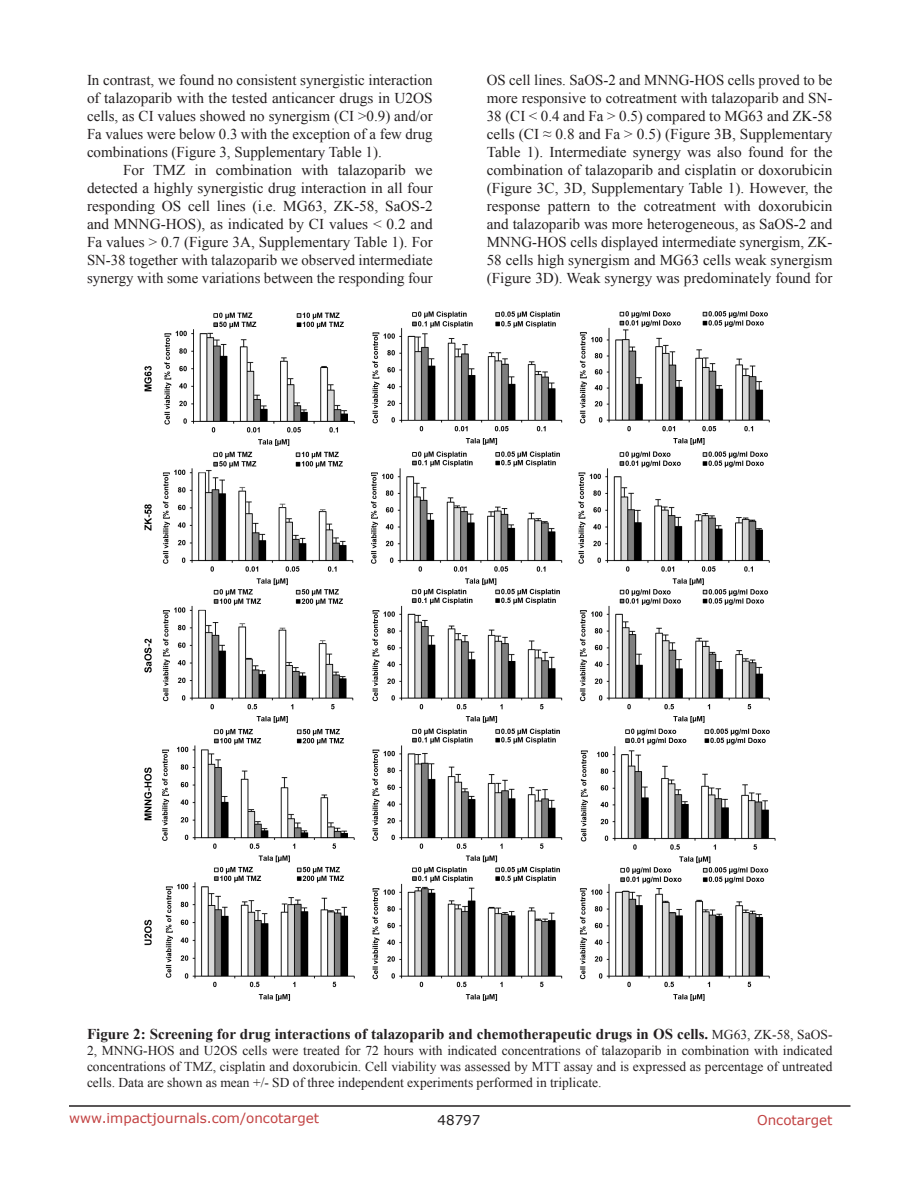
<style>
.page{position:relative;width:918px;height:1188px;background:#fff}
.page>*{position:absolute;margin:0;border:0;box-sizing:border-box;transform-origin:0 0}
.BodyText{font:15px/18px "Times New Roman";color:#231f20;text-align:justify}
.figuretext{font:700 15px "Times New Roman";color:#231f20}
.figuretext-2{font:13.5px/16.2px "Times New Roman";color:#231f20;text-align:justify}
.t1{font:13.5px "Verdana";color:#c24141}
.t2{font:13.5px "Verdana";color:#231f20}
.s1{font-weight:400;font-size:13.5px}
</style>
<div class="page">
<hr style="left:69px;top:1105px;width:781px;height:2px;background:#231f20">
<img style="left:144px;top:311px;width:632px;height:690px">
<p class="BodyText" style="left:87px;top:71px;width:347px">In contrast, we found no consistent synergistic interaction of talazoparib with the tested anticancer drugs in U2OS cells, as CI values showed no synergism (CI &gt;0.9) and/or Fa values were below 0.3 with the exception of a few drug combinations (Figure 3, Supplementary Table 1).</p>
<p class="BodyText" style="left:87px;top:161px;width:347px;text-indent:36px">For TMZ in combination with talazoparib we detected a highly synergistic drug interaction in all four responding OS cell lines (i.e. MG63, ZK-58, SaOS-2 and MNNG-HOS), as indicated by CI values &lt; 0.2 and Fa values &gt; 0.7 (Figure 3A, Supplementary Table 1). For SN-38 together with talazoparib we observed intermediate synergy with some variations between the responding four</p>
<p class="BodyText" style="left:487px;top:71px;width:347px">OS cell lines. SaOS-2 and MNNG-HOS cells proved to be more responsive to cotreatment with talazoparib and SN-38 (CI &lt; 0.4 and Fa &gt; 0.5) compared to MG63 and ZK-58 cells (CI ≈ 0.8 and Fa &gt; 0.5) (Figure 3B, Supplementary Table 1). Intermediate synergy was also found for the combination of talazoparib and cisplatin or doxorubicin (Figure 3C, 3D, Supplementary Table 1). However, the response pattern to the cotreatment with doxorubicin and talazoparib was more heterogeneous, as SaOS-2 and MNNG-HOS cells displayed intermediate synergism, ZK-58 cells high synergism and MG63 cells weak synergism (Figure 3D). Weak synergy was predominately found for</p>
<p class="figuretext" style="left:87px;top:1023px;width:747px">Figure 2: Screening for drug interactions of talazoparib and chemotherapeutic drugs in OS cells. <span class="s1">MG63, ZK-58, SaOS-</span></p>
<p class="figuretext-2" style="left:87px;top:1042px;width:747px">2, MNNG-HOS and U2OS cells were treated for 72 hours with indicated concentrations of talazoparib in combination with indicated concentrations of TMZ, cisplatin and doxorubicin. Cell viability was assessed by MTT assay and is expressed as percentage of untreated cells. Data are shown as mean +/- SD of three independent experiments performed in triplicate.</p>
<p class="t1" style="left:69px;top:1109px;width:252px">www.impactjournals.com/oncotarget</p>
<p class="t2" style="left:438px;top:1111px;width:44px">48797</p>
<p class="t1" style="left:757px;top:1111px;width:77px">Oncotarget</p>
</div>
